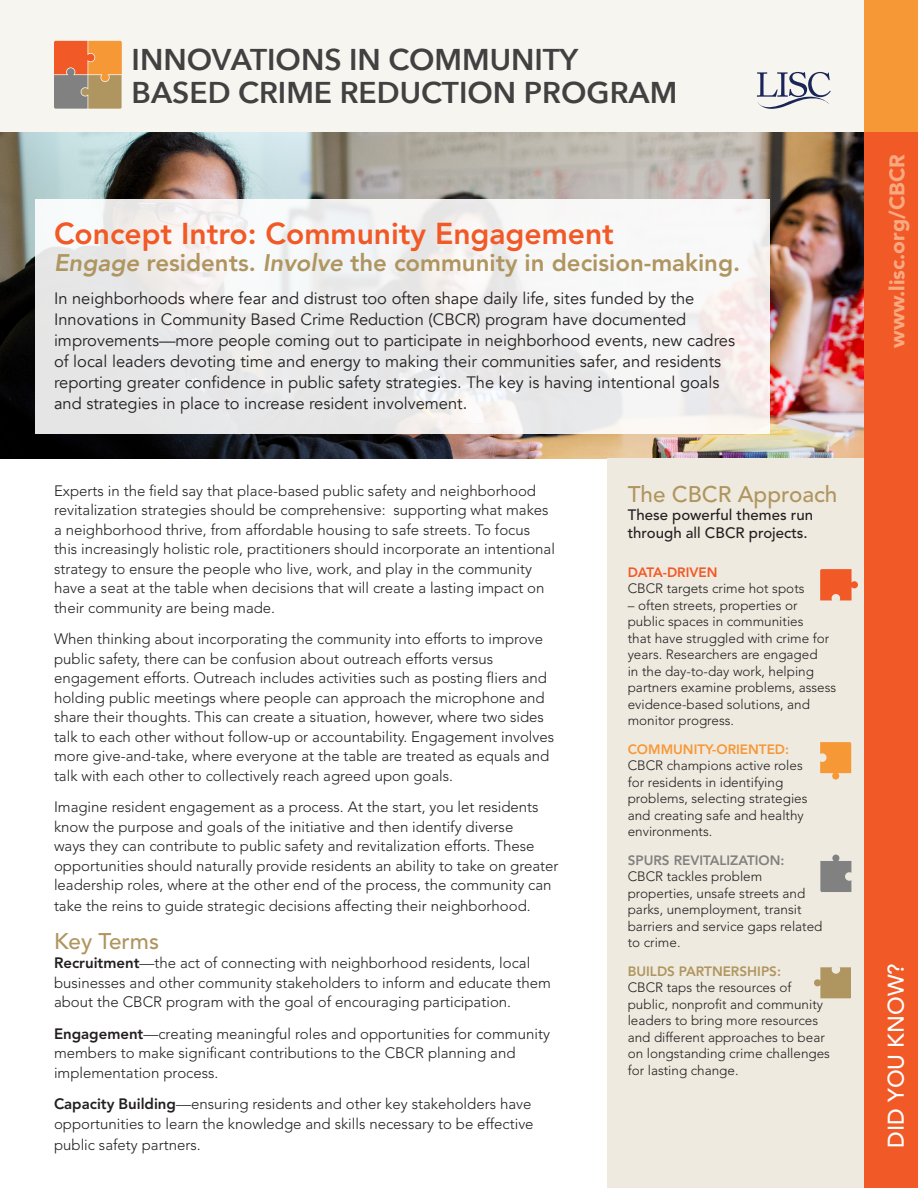
<style>
.page{position:relative;width:918px;height:1188px;background:#fff}
.page>*{position:absolute;margin:0;border:0;box-sizing:border-box;transform-origin:0 0}
.t1{font:600 30px/32.4px "Avenir Next";color:#424142}
.body_text{font:800 30px "Avenir";color:#f15926}
.body_text-2{font:800 24px "Avenir";color:#af955f}
.Heading{font:500 22.5px "Avenir";color:#af955f}
.sidebar{font:500 22.5px "Avenir";color:#fff}
.body_text-3{font:900 21px "Avenir";color:#f8a981}
.body_text-4{font:16.5px/21px "Avenir";color:#231f20}
.body_text-5{font:300 15px/19.5px "Avenir";color:#231f20}
.Sidebar_text{font:500 15px/18px "Avenir";color:#231f20}
.Sidebar_text-2{font:300 13.5px/16.5px "Avenir";color:#231f20}
.s1{font-style:italic}
.s2{font-weight:800}
.s3{font-weight:800;color:#f15926}
.s4{font-weight:800;color:#f79837}
.s5{font-weight:800;color:#808180}
.s6{font-weight:800;color:#af955f}
</style>
<div class="page">
<img style="left:0;top:132px;width:864px;height:326px">
<div style="left:864px;top:132px;width:54px;height:1056px;background:#f15926"></div>
<div style="left:0;top:0;width:918px;height:132px;background:#f6f5ef"></div>
<div style="left:864px;top:0;width:54px;height:132px;background:#f79837"></div>
<svg style="left:757px;top:72px;width:74px;height:37px"></svg>
<svg style="left:54px;top:41px;width:68px;height:68px;background:#c78655"></svg>
<div style="left:608px;top:458px;width:256px;height:730px;background:#efeadf"></div>
<svg style="left:820px;top:855px;width:31px;height:37px"></svg>
<svg style="left:814px;top:967px;width:37px;height:31px"></svg>
<svg style="left:820px;top:742px;width:31px;height:38px"></svg>
<svg style="left:820px;top:569px;width:38px;height:31px"></svg>
<svg style="left:35px;top:199px;width:735px;height:235px;fill:#eeeceb"></svg>
<p class="t1" style="left:132px;top:43px;width:547px">INNOVATIONS IN COMMUNITY<br>BASED CRIME REDUCTION PROGRAM</p>
<p class="body_text" style="left:54px;top:216px;width:561px">Concept Intro: Community Engagement</p>
<p class="body_text-2" style="left:54px;top:248px;width:688px"><span class="s1">Engage</span> residents. <span class="s1">Involve</span> the community in decision-making.</p>
<p class="body_text-4" style="left:54px;top:288px;width:683px">In neighborhoods where fear and distrust too often shape daily life, sites funded by the Innovations in Community Based Crime Reduction (CBCR) program have documented improvements—more people coming out to participate in neighborhood events, new cadres of local leaders devoting time and energy to making their communities safer, and residents reporting greater confidence in public safety strategies. The key is having intentional goals and strategies in place to increase resident involvement.</p>
<p class="body_text-5" style="left:54px;top:481px;width:502px">Experts in the field say that place-based public safety and neighborhood revitalization strategies should be comprehensive: supporting what makes a neighborhood thrive, from affordable housing to safe streets. To focus this increasingly holistic role, practitioners should incorporate an intentional strategy to ensure the people who live, work, and play in the community have a seat at the table when decisions that will create a lasting impact on their community are being made.</p>
<p class="body_text-5" style="left:54px;top:629px;width:502px">When thinking about incorporating the community into efforts to improve public safety, there can be confusion about outreach efforts versus engagement efforts. Outreach includes activities such as posting fliers and holding public meetings where people can approach the microphone and share their thoughts. This can create a situation, however, where two sides talk to each other without follow-up or accountability. Engagement involves more give-and-take, where everyone at the table are treated as equals and talk with each other to collectively reach agreed upon goals.</p>
<p class="body_text-5" style="left:54px;top:797px;width:506px">Imagine resident engagement as a process. At the start, you let residents know the purpose and goals of the initiative and then identify diverse<br>ways they can contribute to public safety and revitalization efforts. These opportunities should naturally provide residents an ability to take on greater leadership roles, where at the other end of the process, the community can</p>
<p class="body_text-5" style="left:54px;top:896px;width:478px">take the reins to guide strategic decisions affecting their neighborhood.</p>
<p class="Heading" style="left:54px;top:928px;width:107px">Key Terms</p>
<p class="body_text-5" style="left:54px;top:953px;width:498px"><span class="s2">Recruitment</span>—the act of connecting with neighborhood residents, local businesses and other community stakeholders to inform and educate them about the CBCR program with the goal of encouraging participation.</p>
<p class="body_text-5" style="left:54px;top:1024px;width:497px"><span class="s2">Engagement</span>—creating meaningful roles and opportunities for community members to make significant contributions to the CBCR planning and implementation process.</p>
<p class="body_text-5" style="left:54px;top:1094px;width:481px"><span class="s2">Capacity Building</span>—ensuring residents and other key stakeholders have opportunities to learn the knowledge and skills necessary to be effective</p>
<p class="body_text-5" style="left:54px;top:1135px;width:148px">public safety partners.</p>
<p class="Heading" style="left:628px;top:481px;width:211px">The CBCR Approach</p>
<p class="Sidebar_text" style="left:628px;top:506px;width:187px">These powerful themes run through all CBCR projects.</p>
<p class="Sidebar_text-2" style="left:628px;top:564px;width:178px"><span class="s3">DATA-DRIVEN<br></span>CBCR targets crime hot spots</p>
<p class="Sidebar_text-2" style="left:628px;top:597px;width:210px">– often streets, properties or public spaces in communities<br>that have struggled with crime for years. Researchers are engaged<br>in the day-to-day work, helping partners examine problems, assess evidence-based solutions, and monitor progress.</p>
<p class="Sidebar_text-2" style="left:628px;top:741px;width:181px"><span class="s4">COMMUNITY-ORIENTED:<br></span>CBCR champions active roles for residents in identifying problems, selecting strategies and creating safe and healthy environments.</p>
<p class="Sidebar_text-2" style="left:628px;top:852px;width:196px"><span class="s5">SPURS REVITALIZATION:<br></span>CBCR tackles problem properties, unsafe streets and parks, unemployment, transit barriers and service gaps related to crime.</p>
<p class="Sidebar_text-2" style="left:628px;top:963px;width:204px"><span class="s6">BUILDS PARTNERSHIPS:<br></span>CBCR taps the resources of public, nonprofit and community leaders to bring more resources and different approaches to bear on longstanding crime challenges for lasting change.</p>
<p class="body_text-3" style="left:884px;top:348px;width:195px;rotate:-90deg">www.lisc.org/CBCR</p>
<p class="sidebar" style="left:883px;top:1148px;width:186px;rotate:-90deg">DID YOU KNOW?</p>
</div>
